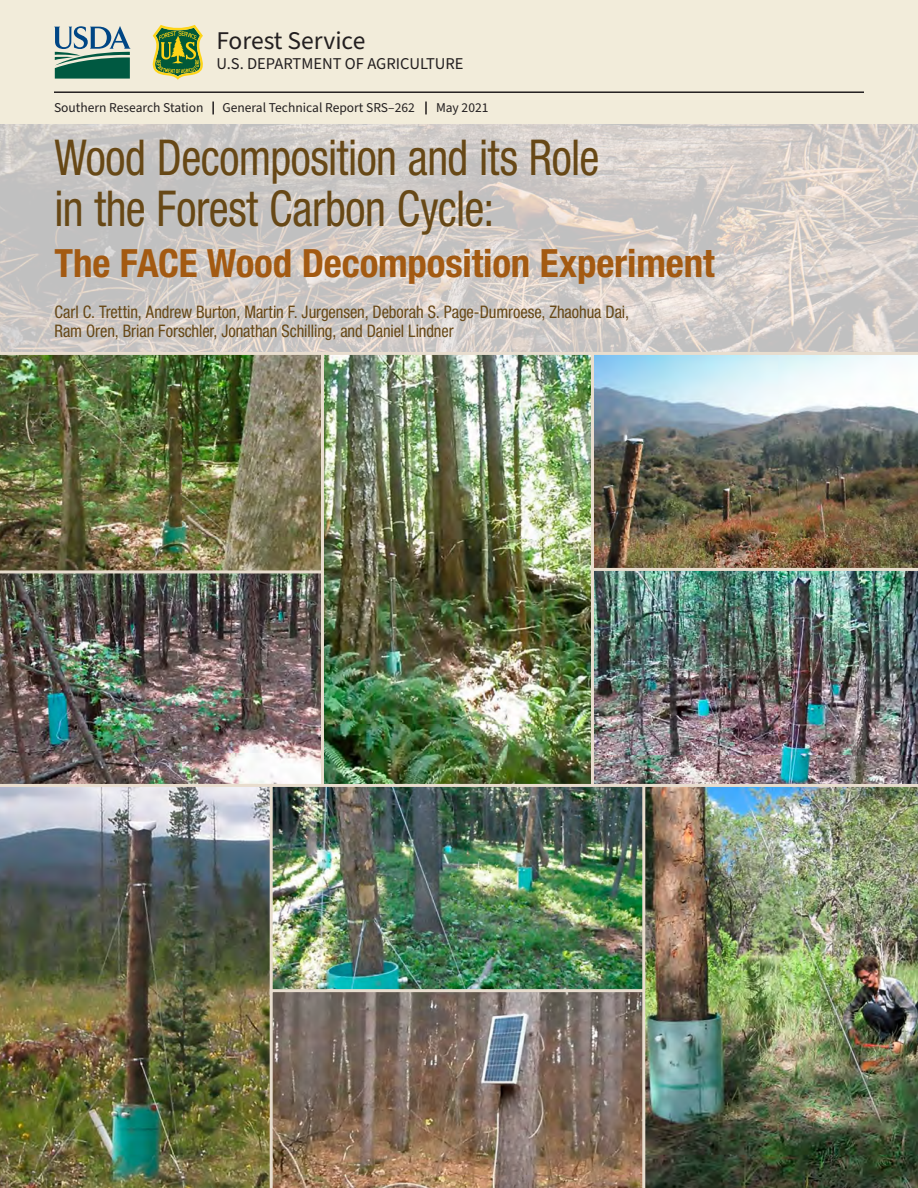
<style>
.page{position:relative;width:918px;height:1188px;background:#fff}
.page>*{position:absolute;margin:0;border:0;box-sizing:border-box;transform-origin:0 0}
.t1{font:condensed 49.5px/51px "Helvetica Neue LT Std";letter-spacing:-.01em;color:#674816;scale:.91 1}
.t2{font:700 condensed 39px "Helvetica Neue LT Std";letter-spacing:-.005em;color:#a35a12}
.Signature_lockup{font:25.5px "Source Sans Pro";color:#231f20}
.Authors_names{font:condensed 17.4px/19.8px "Helvetica Neue LT Std";letter-spacing:-.005em;color:#674816;scale:.95 1}
.Signature_lockup-2{font:16.5px "Source Sans Pro";color:#231f20}
.Signature_lockup-3{font:13.5px "Source Sans Pro";color:#231f20}
</style>
<div class="page">
<img style="left:0;top:123px;width:918px;height:227px">
<div style="left:0;top:0;width:918px;height:123px;background:#f2ecda"></div>
<hr style="left:54px;top:91px;width:810px;height:2px;background:#231f20">
<svg style="left:54px;top:26px;width:77px;height:53px"></svg>
<svg style="left:212px;top:102px;width:2px;height:12px"></svg>
<svg style="left:425px;top:102px;width:2px;height:12px"></svg>
<svg style="left:153px;top:25px;width:50px;height:55px"></svg>
<img style="left:0;top:575px;width:320px;height:207px">
<img style="left:0;top:350px;width:320px;height:225px">
<img style="left:320px;top:350px;width:270px;height:432px">
<img style="left:590px;top:350px;width:328px;height:216px">
<img style="left:0;top:782px;width:268px;height:406px">
<img style="left:590px;top:566px;width:328px;height:216px">
<img style="left:268px;top:782px;width:373px;height:206px">
<img style="left:268px;top:988px;width:373px;height:200px">
<img style="left:641px;top:782px;width:277px;height:406px">
<p class="Signature_lockup" style="left:216px;top:24px;width:151px">Forest Service</p>
<p class="Signature_lockup-2" style="left:216px;top:53px;width:249px">U.S. DEPARTMENT OF AGRICULTURE</p>
<p class="Signature_lockup-3" style="left:54px;top:99px;width:151px">Southern Research Station</p>
<p class="Signature_lockup-3" style="left:223px;top:99px;width:194px">General Technical Report SRS–262</p>
<p class="Signature_lockup-3" style="left:436px;top:99px;width:54px">May 2021</p>
<p class="t1" style="left:54px;top:131px;width:601px">Wood Decomposition and its Role in the Forest Carbon Cycle:</p>
<p class="t2" style="left:54px;top:240px;width:662px">The FACE Wood Decomposition Experiment</p>
<p class="Authors_names" style="left:54px;top:301px;width:606px">Carl C. Trettin, Andrew Burton, Martin F. Jurgensen, Deborah S. Page-Dumroese, Zhaohua Dai,<br>Ram Oren, Brian Forschler, Jonathan Schilling, and Daniel Lindner</p>
</div>
